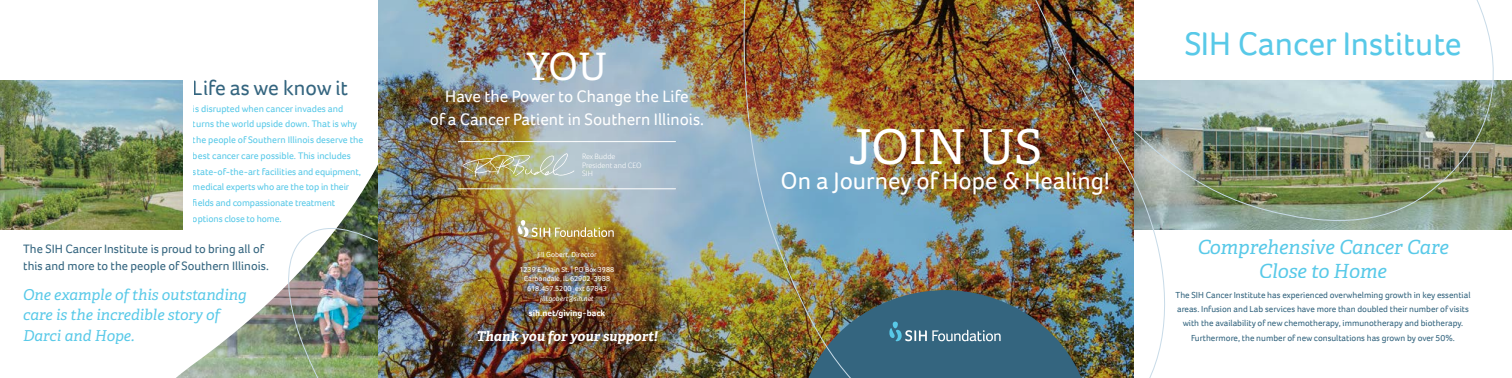
<style>
.page{position:relative;width:1512px;height:378px;background:#fff}
.page>*{position:absolute;margin:0;border:0;box-sizing:border-box;transform-origin:0 0}
.t1{font:48px "Adelle";letter-spacing:-.005em;color:#fff}
.t2{font:37.8px "Adelle";color:#fff}
.t3{font:33.75px "Foco";color:#58c9e8}
.t4{font:24.75px "Foco";color:#fff}
.t5{font:21.45px "Foco";color:#34657f}
.t6{font:italic 19.5px/23.1px "Adelle";color:#58c9e8;text-align:center}
.t7{font:17.1px/22.1px "Foco";color:#fff;text-align:center}
.t8{font:italic 15px/20.2px "Adelle";color:#58c9e8}
.t9{font:italic 700 13.5px "Adelle";color:#fff}
.t10{font:12.52px/16.6px "Foco";color:#34657f}
.t11{font:9.75px/15.8px "Foco";color:#58c9e8}
.t12{font:9px/14.2px "Foco";color:#34657f;text-align:center}
.t13{font:700 9px "Foco";color:#fff}
.t14{font:300 7.88px/8.8px "Foco";color:#fff}
.t15{font:7.5px/15px "Foco";color:#fff;text-align:center}
.t16{font:italic 7.5px "Foco";color:#fff}
</style>
<div class="page">
<img style="left:176px;top:154px;width:202px;height:224px">
<img style="left:1197px;top:0;width:315px;height:228px">
<img style="left:272px;top:208px;width:106px;height:170px">
<img style="left:378px;top:0;width:342px;height:378px">
<img style="left:720px;top:0;width:477px;height:378px">
<img style="left:462px;top:153px;width:112px;height:24px">
<svg style="left:518px;top:220px;width:96px;height:17px;background:#bfaf6a"></svg>
<svg style="left:889px;top:322px;width:112px;height:19px;background:#558198"></svg>
<hr style="left:458px;top:141px;width:218px;height:1px;background:#fff">
<hr style="left:458px;top:189px;width:218px;height:1px;background:#fff">
<hr style="left:0;top:281px;width:211px;height:1px;background:#fff">
<img style="left:0;top:80px;width:182px;height:150px">
<h3 class="t5" style="left:193px;top:74px;width:157px">Life as we know it</h3>
<p class="t11" style="left:193px;top:100px;width:172px">is disrupted when cancer invades and turns the world upside down. That is why the people of Southern Illinois deserve the best cancer care possible. This includes state-of-the-art facilities and equipment, medical experts who are the top in their fields and compassionate treatment options close to home.</p>
<p class="t10" style="left:23px;top:241px;width:247px">The SIH Cancer Institute is proud to bring all of this and more to the people of Southern Illinois.</p>
<h3 class="t8" style="left:23px;top:285px;width:225px">One example of this outstanding care is the incredible story of<br>Darci and Hope.</h3>
<h2 class="t2" style="left:526px;top:44px;width:83px">YOU</h2>
<h3 class="t7" style="left:430px;top:85px;width:276px">Have the Power to Change the Life<br>of a Cancer Patient in Southern Illinois.</h3>
<p class="t14" style="left:582px;top:152px;width:61px">Rex Budde<br>President and CEO<br>SIH</p>
<p class="t15" style="left:520px;top:247px;width:96px">Jill Gobert, Director<br>1239 E. Main St. | PO Box 3988</p>
<p class="t15" style="left:524px;top:274px;width:88px;line-height:9.8px">Carbondale, IL 62902-3988<br>618.457.5200_ext 67843</p>
<p class="t16" style="left:540px;top:293px;width:55px">jill.gobert@sih.net</p>
<p class="t13" style="left:529px;top:307px;width:78px">sih.net/giving-back</p>
<h3 class="t9" style="left:476px;top:328px;width:183px">Thank you for your support!</h3>
<h1 class="t1" style="left:848px;top:117px;width:196px">JOIN US</h1>
<h3 class="t4" style="left:780px;top:164px;width:331px">On a Journey of Hope &amp; Healing!</h3>
<h3 class="t3" style="left:1184px;top:21px;width:279px">SIH Cancer Institute</h3>
<h3 class="t6" style="left:1197px;top:236px;width:253px">Comprehensive Cancer Care<br>Close to Home</h3>
<p class="t12" style="left:1175px;top:288px;width:297px">The SIH Cancer Institute has experienced overwhelming growth in key essential areas. Infusion and Lab services have more than doubled their number of visits with the availability of new chemotherapy, immunotherapy and biotherapy.<br>Furthermore, the number of new consultations has grown by over 50%.</p>
</div>
